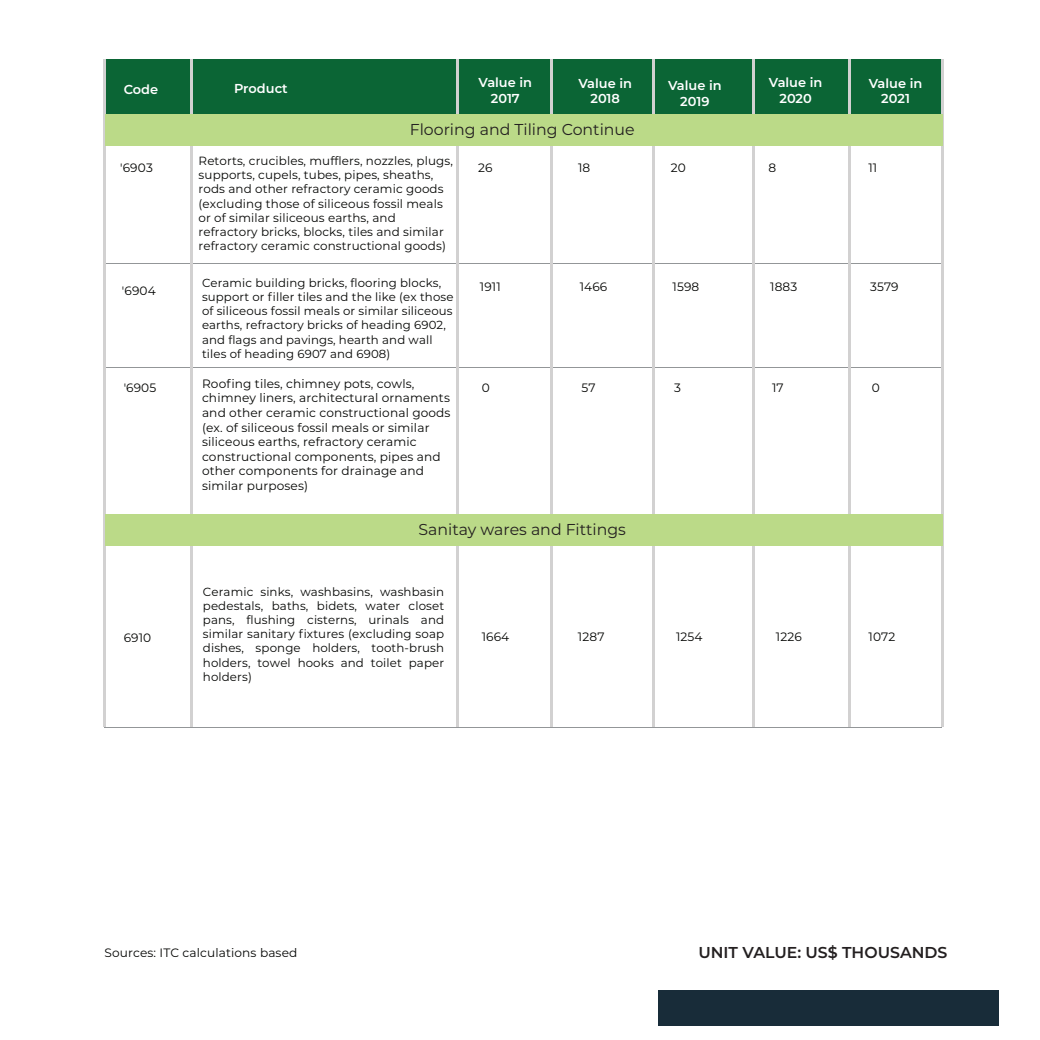
<style>
.page{position:relative;width:1040px;height:1040px;background:#fff}
.page>*{position:absolute;margin:0;border:0;box-sizing:border-box;transform-origin:0 0}
.t1{font:15.75px "Montserrat";color:#231f20}
.t2{font:600 15.75px "Montserrat";color:#231f20}
.t3{font:600 12.95px/15.6px "Montserrat";color:#fff;text-align:center}
.t4{font:12.08px/14.5px "Montserrat";letter-spacing:.01em;color:#040503}
.t5{font:11.9px/14.3px "Montserrat";letter-spacing:.01em;color:#040503}
.t6{font:11.72px/14px "Montserrat";letter-spacing:.01em;color:#040503}
</style>
<div class="page">
<div style="left:658px;top:990px;width:340px;height:35px;background:#182c39"></div>
<div style="left:104px;top:60px;width:837px;height:55px;background:#0b6535"></div>
<hr style="left:104px;top:263px;width:838px;height:1px;background:#939698">
<hr style="left:104px;top:367px;width:838px;height:1px;background:#939698">
<hr style="left:104px;top:727px;width:838px;height:1px;background:#939698">
<hr style="left:456px;top:59px;width:2px;height:667px;background:#d2d1d1">
<hr style="left:550px;top:59px;width:3px;height:667px;background:#d2d1d1">
<hr style="left:652px;top:59px;width:2px;height:667px;background:#d2d1d1">
<hr style="left:751px;top:59px;width:3px;height:667px;background:#d2d1d1">
<hr style="left:848px;top:59px;width:2px;height:667px;background:#d2d1d1">
<hr style="left:940px;top:59px;width:3px;height:667px;background:#d2d1d1">
<hr style="left:103px;top:59px;width:2px;height:667px;background:#d2d1d1">
<hr style="left:190px;top:59px;width:3px;height:667px;background:#d2d1d1">
<div style="left:105px;top:114px;width:838px;height:31px;background:#bbda88"></div>
<div style="left:105px;top:514px;width:838px;height:31px;background:#bbda88"></div>
<p class="t3" style="left:124px;top:81px;width:36px">Code</p>
<p class="t3" style="left:234px;top:80px;width:55px">Product</p>
<p class="t3" style="left:478px;top:74px;width:55px">Value in<br>2017</p>
<p class="t3" style="left:578px;top:75px;width:55px">Value in<br>2018</p>
<p class="t3" style="left:668px;top:77px;width:55px">Value in<br>2019</p>
<h1 class="t1" style="left:367px;top:113px;width:65px">Cement</h1>
<h1 class="t1" style="left:410px;top:119px;width:226px">Flooring and Tiling Continue</h1>
<p class="t5" style="left:199px;top:153px;width:256px">Retorts, crucibles, mufflers, nozzles, plugs, supports, cupels, tubes, pipes, sheaths, rods and other refractory ceramic goods (excluding those of siliceous fossil meals or of similar siliceous earths, and refractory bricks, blocks, tiles and similar refractory ceramic constructional goods)</p>
<p class="t4" style="left:120px;top:160px;width:34px">'6903</p>
<p class="t4" style="left:478px;top:160px;width:16px">26</p>
<p class="t4" style="left:578px;top:160px;width:14px">18</p>
<p class="t4" style="left:671px;top:160px;width:17px">20</p>
<p class="t6" style="left:202px;top:275px;width:253px">Ceramic building bricks, flooring blocks, support or filler tiles and the like (ex those of siliceous fossil meals or similar siliceous earths, refractory bricks of heading 6902, and flags and pavings, hearth and wall tiles of heading 6907 and 6908)</p>
<p class="t4" style="left:122px;top:283px;width:35px">'6904</p>
<p class="t4" style="left:480px;top:279px;width:22px">1911</p>
<p class="t4" style="left:579px;top:279px;width:29px">1466</p>
<p class="t4" style="left:672px;top:279px;width:28px">1598</p>
<p class="t4" style="left:202px;top:376px;width:250px">Roofing tiles, chimney pots, cowls, chimney liners, architectural ornaments and other ceramic constructional goods (ex. of siliceous fossil meals or similar siliceous earths, refractory ceramic constructional components, pipes and other components for drainage and similar purposes)</p>
<p class="t4" style="left:124px;top:380px;width:34px">'6905</p>
<p class="t4" style="left:481px;top:380px;width:10px">0</p>
<p class="t4" style="left:581px;top:380px;width:16px">57</p>
<p class="t4" style="left:674px;top:380px;width:8px">3</p>
<h1 class="t1" style="left:418px;top:518px;width:209px">Sanitay wares and Fittings</h1>
<p class="t3" style="left:769px;top:74px;width:55px">Value in<br>2020</p>
<p class="t3" style="left:869px;top:75px;width:55px">Value in<br>2021</p>
<p class="t4" style="left:768px;top:160px;width:9px">8</p>
<p class="t4" style="left:868px;top:160px;width:10px">11</p>
<p class="t4" style="left:770px;top:279px;width:29px">1883</p>
<p class="t4" style="left:870px;top:279px;width:30px">3579</p>
<p class="t4" style="left:772px;top:380px;width:13px">17</p>
<p class="t4" style="left:871px;top:380px;width:10px">0</p>
<p class="t5" style="left:203px;top:584px;width:243px;text-align:justify">Ceramic sinks, washbasins, washbasin pedestals, baths, bidets, water closet pans, flushing cisterns, urinals and similar sanitary fixtures (excluding soap dishes, sponge holders, tooth-brush holders, towel hooks and toilet paper holders)</p>
<p class="t4" style="left:124px;top:630px;width:29px">6910</p>
<p class="t4" style="left:481px;top:629px;width:29px">1664</p>
<p class="t4" style="left:578px;top:629px;width:28px">1287</p>
<p class="t4" style="left:676px;top:629px;width:28px">1254</p>
<p class="t4" style="left:775px;top:629px;width:27px">1226</p>
<p class="t4" style="left:868px;top:629px;width:28px">1072</p>
<p class="t4" style="left:104px;top:945px;width:194px">Sources: ITC calculations based</p>
<h1 class="t2" style="left:698px;top:941px;width:250px">UNIT VALUE: US$ THOUSANDS</h1>
</div>
